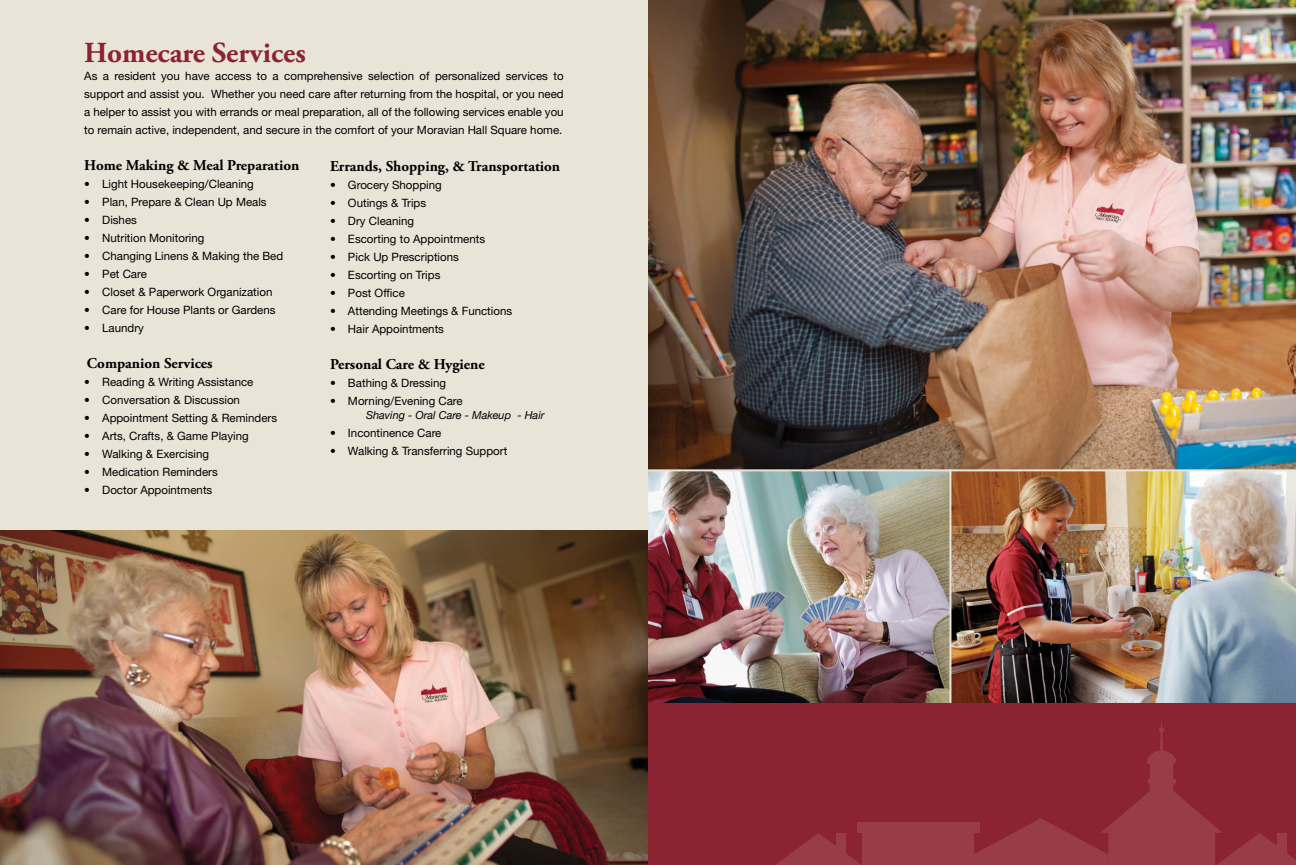
<style>
.page{position:relative;width:1296px;height:865px;background:#fff}
.page>*{position:absolute;margin:0;border:0;box-sizing:border-box;transform-origin:0 0}
.t1{font:700 29px "Adobe Garamond Pro";color:#8b2332}
.t2{font:700 15px "Adobe Garamond Pro";color:#000}
.t3{font:11.5px/18px "Helvetica Neue LT Std";color:#000;text-align:justify}
.t4{font:italic 11px "Helvetica Neue";color:#000}
</style>
<div class="page">
<div style="left:0;top:0;width:648px;height:865px;background:#e8e4d7"></div>
<img style="left:951px;top:471px;width:345px;height:232px">
<div style="left:648px;top:703px;width:648px;height:162px;background:#8b2332"></div>
<svg style="left:974px;top:722px;width:322px;height:143px"></svg>
<div style="left:1153px;top:767px;width:7px;height:13px;background:#983c4a"></div>
<div style="left:1153px;top:763px;width:7px;height:9px;background:#983c4a;border-radius:50%"></div>
<div style="left:1163px;top:767px;width:7px;height:13px;background:#983c4a"></div>
<div style="left:1163px;top:763px;width:7px;height:9px;background:#983c4a;border-radius:50%"></div>
<svg style="left:776px;top:833px;width:85px;height:32px"></svg>
<div style="left:836px;top:833px;width:10px;height:32px;background:#983c4a"></div>
<div style="left:862px;top:833px;width:112px;height:32px;background:#983c4a"></div>
<div style="left:857px;top:822px;width:123px;height:11px;background:#983c4a"></div>
<img style="left:0;top:531px;width:648px;height:334px">
<img style="left:648px;top:0;width:648px;height:469px">
<img style="left:648px;top:471px;width:301px;height:232px">
<hr style="left:648px;top:469px;width:648px;height:2px;background:#e8e4d7">
<hr style="left:949px;top:469px;width:2px;height:234px;background:#e8e4d7">
<h1 class="t1" style="left:84px;top:36px;width:223px">Homecare Services</h1>
<p class="t3" style="left:84px;top:66px;width:481px">As a resident you have access to a comprehensive selection of personalized services to support and assist you. Whether you need care after returning from the hospital, or you need a helper to assist you with errands or meal preparation, all of the following services enable you to remain active, independent, and secure in the comfort of your Moravian Hall Square home.</p>
<h2 class="t2" style="left:84px;top:156px;width:217px">Home Making &amp; Meal Preparation</h2>
<p class="t3" style="left:84px;top:175px;width:171px">• Light Housekeeping/Cleaning</p>
<p class="t3" style="left:84px;top:193px;width:184px">• Plan, Prepare &amp; Clean Up Meals</p>
<p class="t3" style="left:84px;top:211px;width:54px">• Dishes</p>
<p class="t3" style="left:84px;top:229px;width:122px">• Nutrition Monitoring</p>
<p class="t3" style="left:84px;top:247px;width:201px">• Changing Linens &amp; Making the Bed</p>
<p class="t3" style="left:84px;top:265px;width:64px">• Pet Care</p>
<p class="t3" style="left:84px;top:283px;width:190px">• Closet &amp; Paperwork Organization</p>
<p class="t3" style="left:84px;top:301px;width:193px">• Care for House Plants or Gardens</p>
<p class="t3" style="left:84px;top:319px;width:61px">• Laundry</p>
<h2 class="t2" style="left:87px;top:354px;width:127px">Companion Services</h2>
<p class="t3" style="left:84px;top:373px;width:171px">• Reading &amp; Writing Assistance</p>
<p class="t3" style="left:84px;top:391px;width:157px">• Conversation &amp; Discussion</p>
<p class="t3" style="left:84px;top:409px;width:194px">• Appointment Setting &amp; Reminders</p>
<p class="t3" style="left:84px;top:427px;width:166px">• Arts, Crafts, &amp; Game Playing</p>
<p class="t3" style="left:84px;top:445px;width:126px">• Walking &amp; Exercising</p>
<p class="t3" style="left:84px;top:463px;width:135px">• Medication Reminders</p>
<p class="t3" style="left:84px;top:481px;width:130px">• Doctor Appointments</p>
<h2 class="t2" style="left:330px;top:158px;width:232px">Errands, Shopping, &amp; Transportation</h2>
<p class="t3" style="left:330px;top:176px;width:113px">• Grocery Shopping</p>
<p class="t3" style="left:330px;top:194px;width:98px">• Outings &amp; Trips</p>
<p class="t3" style="left:330px;top:212px;width:86px">• Dry Cleaning</p>
<p class="t3" style="left:330px;top:230px;width:157px">• Escorting to Appointments</p>
<p class="t3" style="left:330px;top:248px;width:130px">• Pick Up Prescriptions</p>
<p class="t3" style="left:330px;top:266px;width:112px">• Escorting on Trips</p>
<p class="t3" style="left:330px;top:284px;width:76px">• Post Office</p>
<p class="t3" style="left:330px;top:302px;width:184px">• Attending Meetings &amp; Functions</p>
<p class="t3" style="left:330px;top:320px;width:116px">• Hair Appointments</p>
<h2 class="t2" style="left:330px;top:356px;width:156px">Personal Care &amp; Hygiene</h2>
<p class="t3" style="left:330px;top:374px;width:118px">• Bathing &amp; Dressing</p>
<p class="t3" style="left:330px;top:392px;width:134px">• Morning/Evening Care</p>
<p class="t4" style="left:366px;top:407px;width:180px">Shaving - Oral Care - Makeup - Hair</p>
<p class="t3" style="left:330px;top:423px;width:113px">• Incontinence Care</p>
<p class="t3" style="left:330px;top:441px;width:179px">• Walking &amp; Transferring Support</p>
</div>
